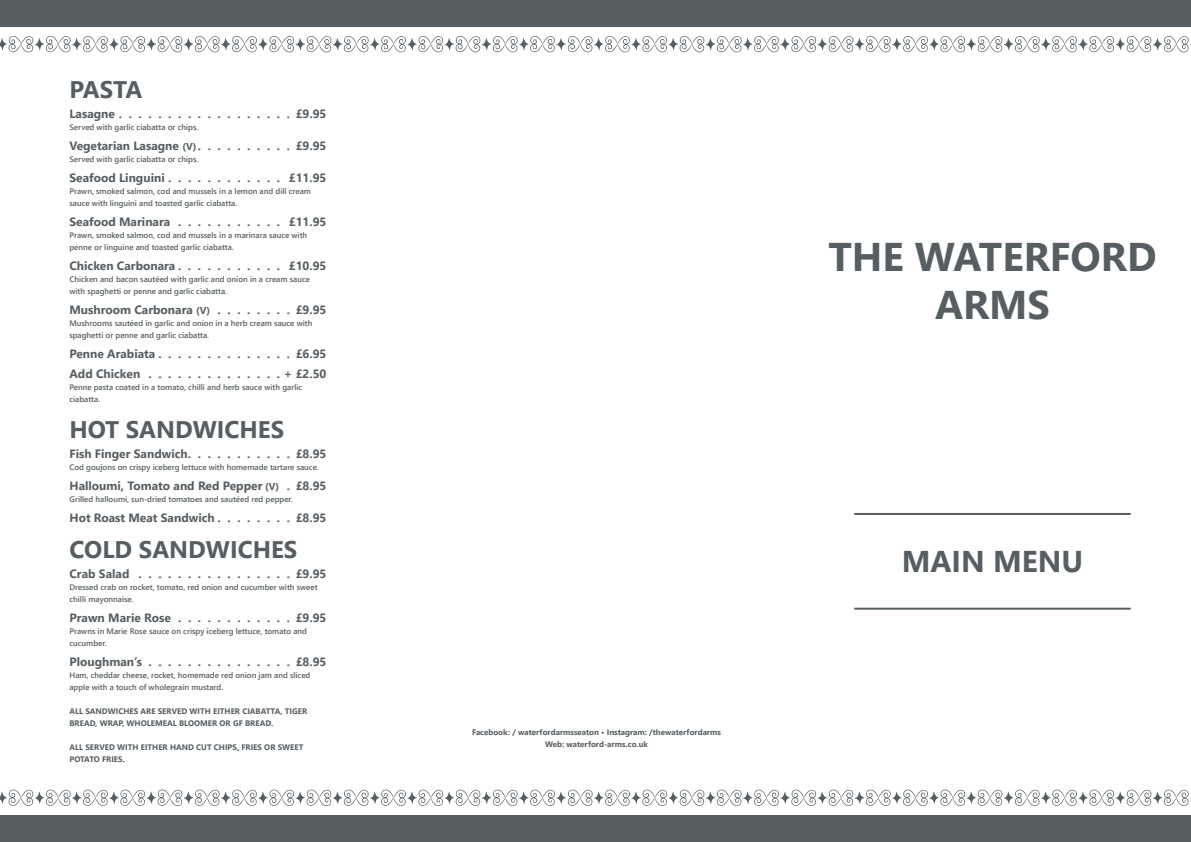
<style>
.page{position:relative;width:1191px;height:842px;background:#fff}
.page>*{position:absolute;margin:0;border:0;box-sizing:border-box;transform-origin:0 0}
.t1{font:700 40px/48px "Segoe UI";color:#575e62;text-align:center}
.t2{font:700 30px "Segoe UI";color:#575e62}
.t3{font:700 24px "Segoe UI";color:#575e62}
.t4{font:700 12px/20px "Segoe UI";color:#575e62;text-align:right}
.t5{font:600 8px/12px "Segoe UI";color:#575e62}
.t6{font:700 8px/12px "Segoe UI";color:#575e62}
.s1{font-size:10px}
</style>
<div class="page">
<div style="left:0;top:815px;width:1191px;height:27px;background:#575e62"></div>
<div style="left:0;top:0;width:1191px;height:27px;background:#575e62"></div>
<svg style="left:0;top:36px;width:1191px;height:16px"></svg>
<svg style="left:0;top:789px;width:1191px;height:17px"></svg>
<hr style="left:854px;top:513px;width:276px;height:2px;background:#575e62">
<hr style="left:854px;top:608px;width:276px;height:2px;background:#575e62">
<h3 class="t3" style="left:69px;top:67px;width:74px">PASTA</h3>
<h3 class="t4" style="left:69px;top:103px;width:47px">Lasagne</h3>
<h3 class="t4" style="left:296px;top:103px;width:32px">£9.95</h3>
<p class="t5" style="left:69px;top:121px;width:130px">Served with garlic ciabatta or chips.</p>
<h3 class="t4" style="left:69px;top:135px;width:128px">Vegetarian Lasagne <span class="s1">(V)</span></h3>
<h3 class="t4" style="left:296px;top:135px;width:32px">£9.95</h3>
<p class="t5" style="left:69px;top:153px;width:130px">Served with garlic ciabatta or chips.</p>
<h3 class="t4" style="left:69px;top:167px;width:97px">Seafood Linguini</h3>
<h3 class="t4" style="left:289px;top:167px;width:39px">£11.95</h3>
<p class="t5" style="left:69px;top:185px;width:243px">Prawn, smoked salmon, cod and mussels in a lemon and dill cream sauce with linguini and toasted garlic ciabatta.</p>
<h3 class="t4" style="left:69px;top:211px;width:258px">Seafood Marinara . . . . . . . . . . . £11.95</h3>
<p class="t5" style="left:69px;top:229px;width:239px">Prawn, smoked salmon, cod and mussels in a marinara sauce with penne or linguine and toasted garlic ciabatta.</p>
<h3 class="t4" style="left:69px;top:255px;width:107px">Chicken Carbonara</h3>
<h3 class="t4" style="left:289px;top:255px;width:39px">£10.95</h3>
<p class="t5" style="left:69px;top:273px;width:242px">Chicken and bacon sautéed with garlic and onion in a cream sauce with spaghetti or penne and garlic ciabatta.</p>
<h3 class="t4" style="left:69px;top:299px;width:258px">Mushroom Carbonara <span class="s1">(V)</span> . . . . . . . . £9.95</h3>
<p class="t5" style="left:69px;top:317px;width:244px">Mushrooms sautéed in garlic and onion in a herb cream sauce with spaghetti or penne and garlic ciabatta.</p>
<h3 class="t4" style="left:69px;top:343px;width:87px">Penne Arabiata</h3>
<h3 class="t4" style="left:69px;top:343px;width:258px">£6.95<br>Add Chicken . . . . . . . . . . . . . . + £2.50</h3>
<p class="t5" style="left:69px;top:381px;width:234px">Penne pasta coated in a tomato, chilli and herb sauce with garlic ciabatta.</p>
<h3 class="t3" style="left:69px;top:407px;width:216px">HOT SANDWICHES</h3>
<h3 class="t4" style="left:69px;top:443px;width:120px">Fish Finger Sandwich</h3>
<h3 class="t4" style="left:296px;top:443px;width:32px">£8.95</h3>
<p class="t5" style="left:69px;top:461px;width:251px">Cod goujons on crispy iceberg lettuce with homemade tartare sauce.</p>
<h3 class="t4" style="left:69px;top:475px;width:258px">Halloumi, Tomato and Red Pepper <span class="s1">(V)</span> . £8.95</h3>
<p class="t5" style="left:69px;top:493px;width:225px">Grilled halloumi, sun-dried tomatoes and sautéed red pepper.</p>
<h3 class="t4" style="left:69px;top:507px;width:147px">Hot Roast Meat Sandwich</h3>
<h3 class="t4" style="left:296px;top:507px;width:32px">£8.95</h3>
<h3 class="t3" style="left:69px;top:527px;width:229px">COLD SANDWICHES</h3>
<h3 class="t4" style="left:69px;top:563px;width:258px">Crab Salad . . . . . . . . . . . . . . . . £9.95</h3>
<p class="t5" style="left:69px;top:581px;width:250px">Dressed crab on rocket, tomato, red onion and cucumber with sweet chilli mayonnaise.</p>
<h3 class="t4" style="left:69px;top:607px;width:258px">Prawn Marie Rose . . . . . . . . . . . . £9.95</h3>
<p class="t5" style="left:69px;top:625px;width:239px">Prawns in Marie Rose sauce on crispy iceberg lettuce, tomato and cucumber.</p>
<h3 class="t4" style="left:69px;top:651px;width:74px">Ploughman’s</h3>
<h3 class="t4" style="left:296px;top:651px;width:32px">£8.95</h3>
<p class="t5" style="left:69px;top:669px;width:242px">Ham, cheddar cheese, rocket, homemade red onion jam and sliced apple with a touch of wholegrain mustard.</p>
<p class="t6" style="left:69px;top:705px;width:239px">ALL SANDWICHES ARE SERVED WITH EITHER CIABATTA, TIGER<br>BREAD, WRAP, WHOLEMEAL BLOOMER OR GF BREAD.</p>
<p class="t6" style="left:69px;top:741px;width:236px">ALL SERVED WITH EITHER HAND CUT CHIPS, FRIES OR SWEET<br>POTATO FRIES.</p>
<p class="t6" style="left:472px;top:726px;width:250px;text-align:center">Facebook: / waterfordarmsseaton • Instagram: /thewaterfordarms<br>Web: waterford-arms.co.uk</p>
<h1 class="t1" style="left:828px;top:230px;width:330px">THE WATERFORD<br>ARMS</h1>
<h2 class="t2" style="left:901px;top:533px;width:183px">MAIN MENU</h2>
</div>
